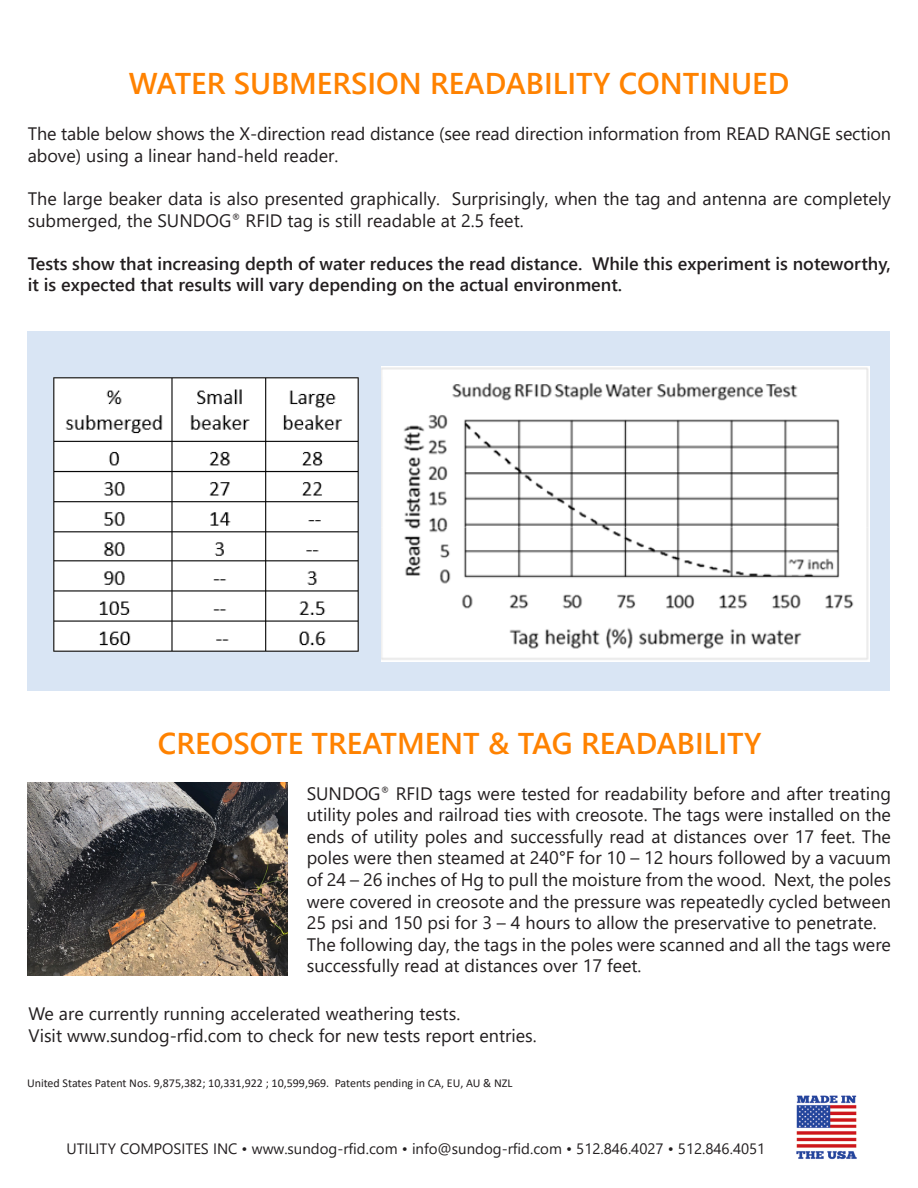
<style>
.page{position:relative;width:918px;height:1188px;background:#fff}
.page>*{position:absolute;margin:0;border:0;box-sizing:border-box;transform-origin:0 0}
.t1{font:600 30px "Segoe UI";color:#ff8200}
.t2{font:18px/21.6px "Segoe UI";color:#231f20}
.t3{font:600 18px/21.6px "Segoe UI";color:#231f20}
.t4{font:15px "Segoe UI";color:#231f20}
.t5{font:12px "Calibri";color:#231f20}
</style>
<div class="page">
<div style="left:28px;top:332px;width:862px;height:359px;background:#d9e5f4"></div>
<img style="left:381px;top:366px;width:488px;height:295px">
<img style="left:53px;top:378px;width:306px;height:274px">
<img style="left:796px;top:1095px;width:61px;height:65px">
<img style="left:28px;top:783px;width:259px;height:193px">
<p class="t1" style="left:129px;top:55px;width:662px">WATER SUBMERSION READABILITY CONTINUED</p>
<p class="t2" style="left:28px;top:121px;width:865px">The table below shows the X-direction read distance (see read direction information from READ RANGE section above) using a linear hand-held reader.</p>
<p class="t2" style="left:28px;top:186px;width:865px">The large beaker data is also presented graphically. Surprisingly, when the tag and antenna are completely submerged, the SUNDOG<sup>®</sup> RFID tag is still readable at 2.5 feet.</p>
<p class="t3" style="left:28px;top:251px;width:865px">Tests show that increasing depth of water reduces the read distance. While this experiment is noteworthy, it is expected that results will vary depending on the actual environment.</p>
<p class="t1" style="left:158px;top:715px;width:605px">CREOSOTE TREATMENT &amp; TAG READABILITY</p>
<p class="t2" style="left:307px;top:781px;width:586px;text-align:justify">SUNDOG<sup>®</sup> RFID tags were tested for readability before and after treating utility poles and railroad ties with creosote. The tags were installed on the ends of utility poles and successfully read at distances over 17 feet. The poles were then steamed at 240°F for 10 – 12 hours followed by a vacuum of 24 – 26 inches of Hg to pull the moisture from the wood. Next, the poles were covered in creosote and the pressure was repeatedly cycled between 25 psi and 150 psi for 3 – 4 hours to allow the preservative to penetrate.</p>
<p class="t2" style="left:307px;top:932px;width:586px">The following day, the tags in the poles were scanned and all the tags were successfully read at distances over 17 feet.</p>
<p class="t2" style="left:28px;top:1001px;width:433px">We are currently running accelerated weathering tests.</p>
<p class="t2" style="left:28px;top:1023px;width:510px">Visit www.sundog-rfid.com to check for new tests report entries.</p>
<p class="t5" style="left:27px;top:1075px;width:487px">United States Patent Nos. 9,875,382; 10,331,922 ; 10,599,969. Patents pending in CA, EU, AU &amp; NZL</p>
<p class="t4" style="left:66px;top:1135px;width:700px">UTILITY COMPOSITES INC • www.sundog-rfid.com • info@sundog-rfid.com • 512.846.4027 • 512.846.4051</p>
</div>
